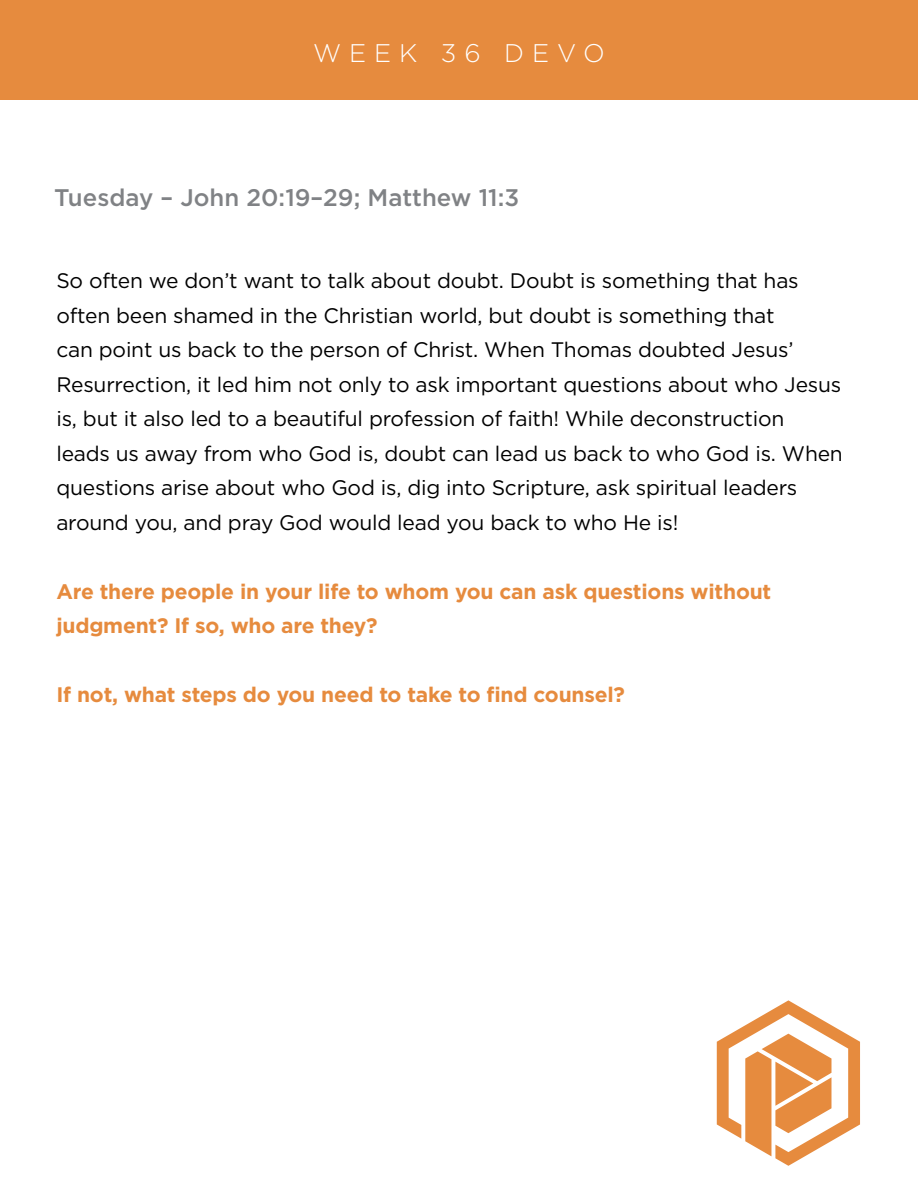
<style>
.page{position:relative;width:918px;height:1188px;background:#fff}
.page>*{position:absolute;margin:0;border:0;box-sizing:border-box;transform-origin:0 0}
.t1{font:300 25.5px "Gotham HTF";letter-spacing:.31em;color:#fff}
.t2{font:500 24px "Gotham HTF";color:#808285}
.t3{font:21px/34.5px "Gotham HTF";letter-spacing:-.01em;color:#000}
.t4{font:700 21px/34.5px "Gotham HTF";letter-spacing:-.01em;color:#e68b3e}
</style>
<div class="page">
<div style="left:0;top:0;width:918px;height:99px;background:#e68b3e"></div>
<svg style="left:717px;top:1000px;width:143px;height:166px"></svg>
<p class="t1" style="left:313px;top:39px;width:293px">WEEK 36 DEVO</p>
<p class="t2" style="left:54px;top:184px;width:467px">Tuesday – John 20:19–29; Matthew 11:3</p>
<p class="t3" style="left:56px;top:263px;width:788px">So often we don’t want to talk about doubt. Doubt is something that has often been shamed in the Christian world, but doubt is something that<br>can point us back to the person of Christ. When Thomas doubted Jesus’ Resurrection, it led him not only to ask important questions about who Jesus is, but it also led to a beautiful profession of faith! While deconstruction leads us away from who God is, doubt can lead us back to who God is. When questions arise about who God is, dig into Scripture, ask spiritual leaders around you, and pray God would lead you back to who He is!</p>
<p class="t4" style="left:56px;top:574px;width:716px">Are there people in your life to whom you can ask questions without judgment? If so, who are they?</p>
<p class="t4" style="left:56px;top:677px;width:570px">If not, what steps do you need to take to find counsel?</p>
</div>
